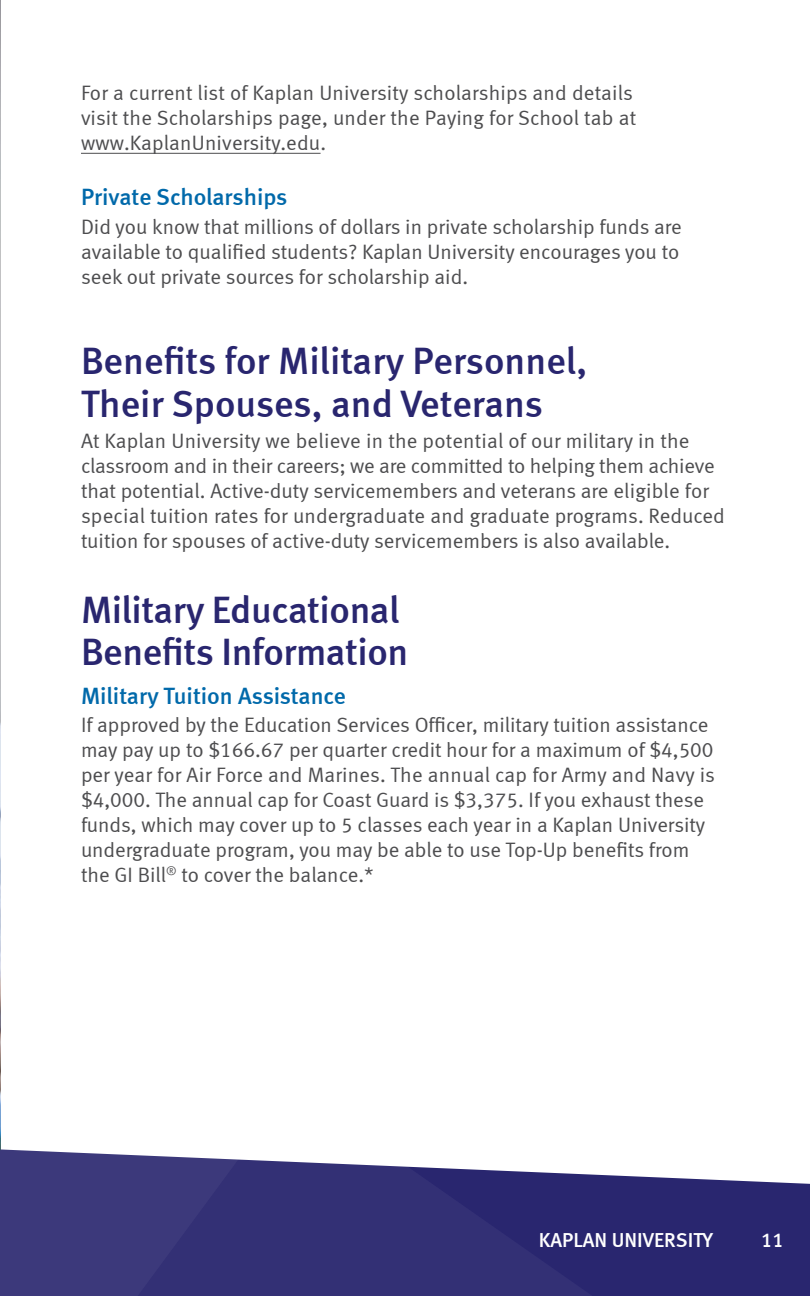
<style>
.page{position:relative;width:810px;height:1296px;background:#fff}
.page>*{position:absolute;margin:0;border:0;box-sizing:border-box;transform-origin:0 0}
.t1{font:38.25px/42.8px "Meta Medium LF";letter-spacing:-.01em;color:#29266f}
.t2{font:23.62px "Meta Medium LF";color:#0069aa}
.t3{font:20.7px/25px "Meta Normal LF";color:#4d4d4f}
.t4{font:20.25px "Meta Medium LF";color:#fff}
</style>
<div class="page">
<div style="left:736px;top:1180px;width:74px;height:116px;background:#29266f"></div>
<svg style="left:239px;top:1159px;width:497px;height:137px;background:#3f3c7d"></svg>
<svg style="left:0;top:1149px;width:239px;height:147px;background:#413e7e"></svg>
<hr style="left:81px;top:153px;width:240px;height:1px;background:#4d4d4f">
<img style="left:0;top:0;width:1px;height:1150px">
<p class="t3" style="left:81px;top:80px;width:557px">For a current list of Kaplan University scholarships and details visit the Scholarships page, under the Paying for School tab at www.KaplanUniversity.edu.</p>
<p class="t2" style="left:81px;top:184px;width:208px">Private Scholarships</p>
<p class="t3" style="left:81px;top:214px;width:602px">Did you know that millions of dollars in private scholarship funds are available to qualified students? Kaplan University encourages you to seek out private sources for scholarship aid.</p>
<h1 class="t1" style="left:81px;top:339px;width:508px">Benefits for Military Personnel,<br>Their Spouses, and Veterans</h1>
<p class="t3" style="left:81px;top:428px;width:645px">At Kaplan University we believe in the potential of our military in the classroom and in their careers; we are committed to helping them achieve that potential. Active-duty servicemembers and veterans are eligible for special tuition rates for undergraduate and graduate programs. Reduced tuition for spouses of active-duty servicemembers is also available.</p>
<h1 class="t1" style="left:81px;top:588px;width:329px">Military Educational<br>Benefits Information</h1>
<p class="t2" style="left:81px;top:682px;width:267px">Military Tuition Assistance</p>
<p class="t3" style="left:81px;top:713px;width:636px">If approved by the Education Services Officer, military tuition assistance may pay up to $166.67 per quarter credit hour for a maximum of $4,500 per year for Air Force and Marines. The annual cap for Army and Navy is $4,000. The annual cap for Coast Guard is $3,375. If you exhaust these funds, which may cover up to 5 classes each year in a Kaplan University undergraduate program, you may be able to use Top-Up benefits from the GI Bill<sup>®</sup> to cover the balance.*</p>
<p class="t4" style="left:539px;top:1229px;width:176px">KAPLAN UNIVERSITY</p>
<p class="t4" style="left:761px;top:1229px;width:24px">11</p>
</div>
